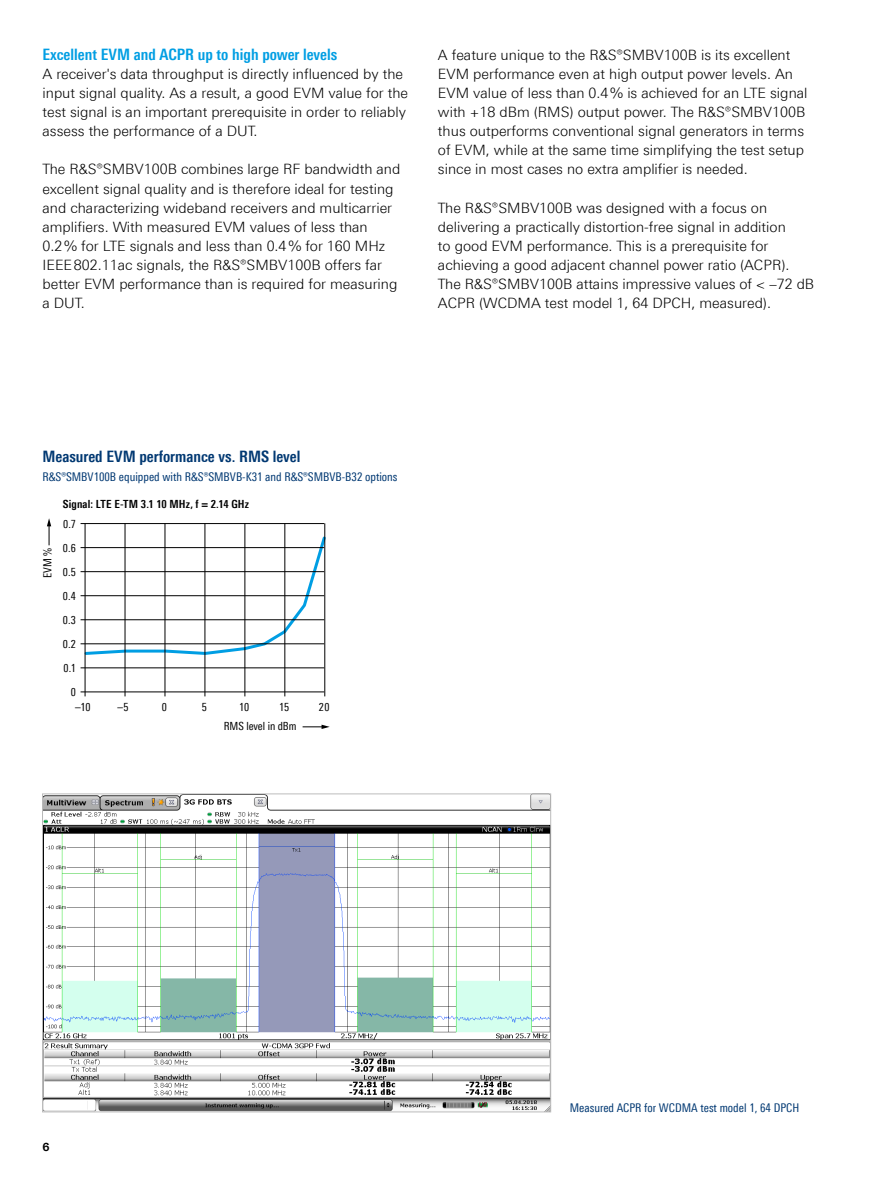
<style>
.page{position:relative;width:893px;height:1191px;background:#fff}
.page>*{position:absolute;margin:0;border:0;box-sizing:border-box;transform-origin:0 0}
.Absatzfett_cyan{font:700 condensed 15.75px "Linotype Universfor RS";color:#009ee3}
.Grafik_Tabelle_Überschrift{font:700 condensed 15.75px "Linotype Universfor RS";color:#003872}
.Haupttext{font:300 14.25px/19.2px "Linotype Universfor RS";color:#000}
.Haupttext_ohne_Abstand{font:300 14.25px/19.2px "Linotype Universfor RS";color:#000}
.Bildunterschrift{font:condensed 12px "Linotype Universfor RS";color:#003872}
.t1{font:11.25px/24px "Linotype Univers 420 Cn";letter-spacing:-.005em;color:#000;text-align:right}
.t2{font:700 11.25px "Linotype Univers 620 Cn";letter-spacing:.015em;color:#000}
.t3{font:700 11.25px "Linotype Universfor RS";color:#000}
</style>
<div class="page">
<img style="left:44px;top:795px;width:505px;height:315px">
<div style="left:42px;top:793px;width:509px;height:319px;border:1px solid #bcbcbc"></div>
<svg style="left:83px;top:534px;width:242px;height:122px"></svg>
<hr style="left:85px;top:523px;width:1px;height:173px;background:#000">
<hr style="left:125px;top:523px;width:1px;height:173px;background:#000">
<hr style="left:165px;top:523px;width:1px;height:173px;background:#000">
<hr style="left:205px;top:523px;width:1px;height:173px;background:#000">
<hr style="left:245px;top:523px;width:1px;height:173px;background:#000">
<hr style="left:285px;top:523px;width:1px;height:173px;background:#000">
<hr style="left:325px;top:523px;width:1px;height:173px;background:#000">
<hr style="left:81px;top:691px;width:243px;height:1px;background:#000">
<hr style="left:81px;top:667px;width:243px;height:1px;background:#000">
<hr style="left:81px;top:643px;width:243px;height:1px;background:#000">
<hr style="left:81px;top:619px;width:243px;height:1px;background:#000">
<hr style="left:81px;top:595px;width:243px;height:1px;background:#000">
<hr style="left:81px;top:571px;width:243px;height:1px;background:#000">
<hr style="left:81px;top:547px;width:243px;height:1px;background:#000">
<hr style="left:81px;top:523px;width:243px;height:1px;background:#000">
<svg style="left:47px;top:518px;width:4px;height:27px"></svg>
<svg style="left:303px;top:724px;width:27px;height:5px"></svg>
<p class="Absatzfett_cyan" style="left:43px;top:45px;width:296px">Excellent EVM and ACPR up to high power levels</p>
<p class="Haupttext_ohne_Abstand" style="left:43px;top:64px;width:367px">A receiver's data throughput is directly influenced by the input signal quality. As a result, a good EVM value for the test signal is an important prerequisite in order to reliably assess the performance of a DUT.</p>
<p class="Haupttext" style="left:43px;top:160px;width:359px">The R&amp;S®SMBV100B combines large RF bandwidth and excellent signal quality and is therefore ideal for testing and characterizing wideband receivers and multicarrier amplifiers. With measured EVM values of less than 0.2% for LTE signals and less than 0.4% for 160 MHz IEEE802.11ac signals, the R&amp;S®SMBV100B offers far better EVM performance than is required for measuring a DUT.</p>
<p class="Haupttext" style="left:438px;top:45px;width:371px">A feature unique to the R&amp;S®SMBV100B is its excellent EVM performance even at high output power levels. An EVM value of less than 0.4% is achieved for an LTE signal with +18 dBm (RMS) output power. The R&amp;S®SMBV100B thus outperforms conventional signal generators in terms of EVM, while at the same time simplifying the test setup since in most cases no extra amplifier is needed.</p>
<p class="Haupttext" style="left:438px;top:198px;width:378px">The R&amp;S®SMBV100B was designed with a focus on delivering a practically distortion-free signal in addition<br>to good EVM performance. This is a prerequisite for achieving a good adjacent channel power ratio (ACPR).<br>The R&amp;S®SMBV100B attains impressive values of &lt; –72 dB ACPR (WCDMA test model 1, 64 DPCH, measured).</p>
<p class="Grafik_Tabelle_Überschrift" style="left:43px;top:446px;width:259px">Measured EVM performance vs. RMS level</p>
<p class="Bildunterschrift" style="left:43px;top:469px;width:356px">R&amp;S®SMBV100B equipped with R&amp;S®SMBVB-K31 and R&amp;S®SMBVB-B32 options</p>
<p class="t1" style="left:36px;top:578px;width:32px;rotate:-90deg">EVM %</p>
<p class="t2" style="left:63px;top:497px;width:188px">Signal: LTE E-TM 3.1 10 MHz, f = 2.14 GHz</p>
<p class="t1" style="left:63px;top:511px;width:15px">0.7<br>0.6<br>0.5<br>0.4<br>0.3<br>0.2<br>0.1<br>0</p>
<p class="t1" style="left:75px;top:695px;width:17px">–10</p>
<p class="t1" style="left:117px;top:695px;width:13px">–5</p>
<p class="t1" style="left:162px;top:695px;width:7px">0</p>
<p class="t1" style="left:202px;top:695px;width:7px">5</p>
<p class="t1" style="left:239px;top:695px;width:12px">10</p>
<p class="t1" style="left:279px;top:695px;width:12px">15</p>
<p class="t1" style="left:319px;top:695px;width:12px">20</p>
<p class="t1" style="left:224px;top:714px;width:74px">RMS level in dBm</p>
<p class="t3" style="left:43px;top:1139px;width:9px">6</p>
<p class="Bildunterschrift" style="left:570px;top:1101px;width:231px">Measured ACPR for WCDMA test model 1, 64 DPCH</p>
</div>
